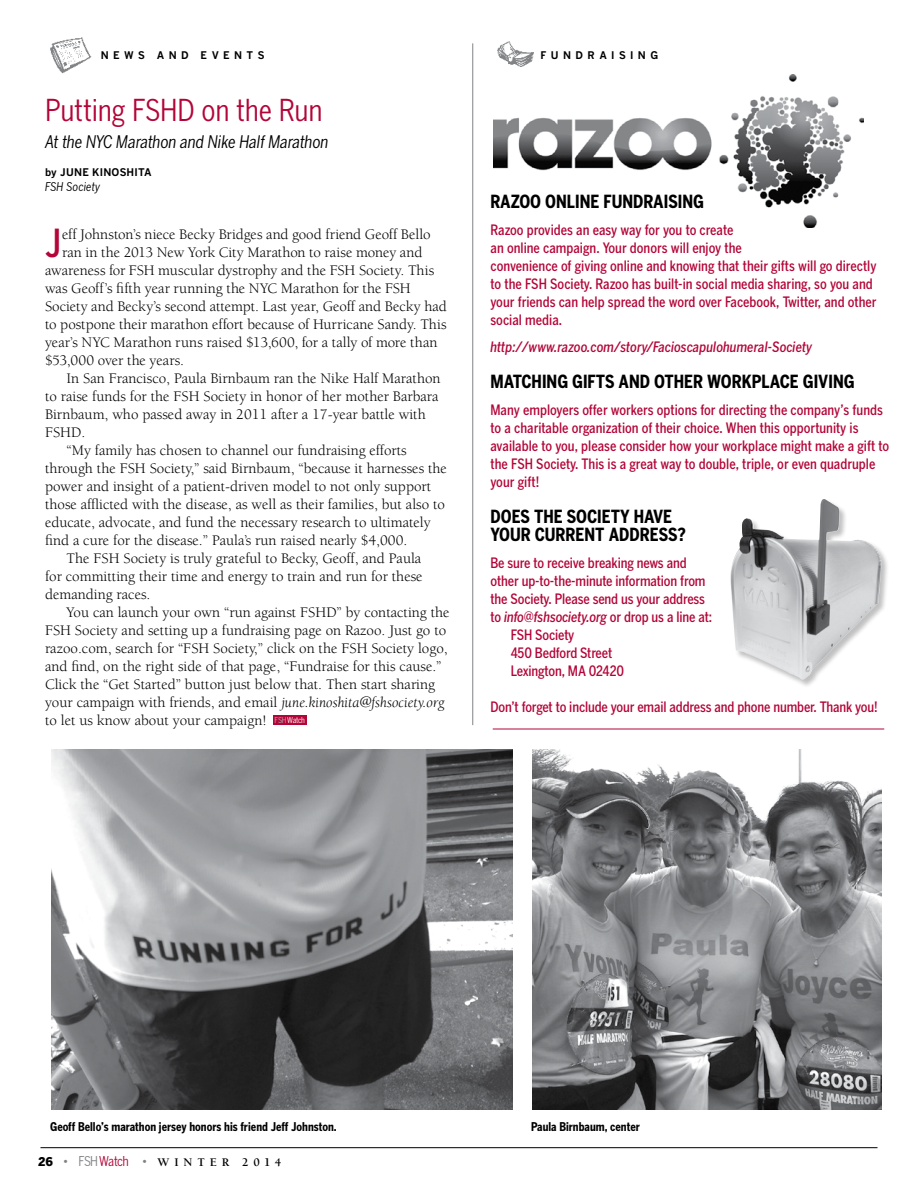
<style>
.page{position:relative;width:918px;height:1188px;background:#fff}
.page>*{position:absolute;margin:0;border:0;box-sizing:border-box;transform-origin:0 0}
.t1{font:500 condensed 38.4px "Benton Gothic";color:#b30538}
.t2{font:condensed 30px "Benton Gothic";letter-spacing:-.01em;color:#b30538}
.t3{font:700 condensed 18px/18px "Benton Gothic";color:#000}
.t4{font:italic condensed 17.25px "Benton Gothic";letter-spacing:-.02em;color:#000}
.t5{font:15px "Berkeley Std";color:#000}
.t6{font:500 condensed 14.25px/18px "Benton Gothic";color:#b30538}
.t7{font:italic 500 condensed 14.25px "Benton Gothic";color:#b30538}
.t8{font:700 condensed 12px "Benton Gothic";color:#000}
.t9{font:700 12px "Berkeley Std";color:#000}
.t10{font:italic condensed 12px "Benton Gothic";letter-spacing:.01em;color:#000}
.t11{font:700 10.5px "Benton Gothic";letter-spacing:.415em;color:#000}
.t12{font:700 10.5px "Benton Gothic";letter-spacing:.015em;color:#000}
.t13{font:condensed 8.1px "Benton Gothic";letter-spacing:-.03em;color:#fff}
.s1{font-style:italic}
.s2{color:#b1b3b6}
.s3{font-style:normal}
.s4{font-family:"Benton Gothic";font-weight:900}
.s5{font-family:"Benton Gothic";font-weight:900;font-size:7.5px;color:#808284}
.s6{font-family:"Benton Gothic";font-weight:400;font-stretch:condensed;font-size:13.5px;color:#808284}
.s7{font-family:"Benton Gothic";font-weight:400;font-stretch:condensed;font-size:13.5px;color:#b30538}
</style>
<div class="page">
<hr style="left:40px;top:1147px;width:838px;height:1px;background:#000">
<img style="left:494px;top:74px;width:369px;height:153px">
<img style="left:498px;top:42px;width:35px;height:24px">
<img style="left:532px;top:750px;width:350px;height:360px">
<img style="left:52px;top:750px;width:460px;height:360px">
<hr style="left:473px;top:43px;width:1px;height:682px;background:#808284">
<img style="left:50px;top:37px;width:42px;height:37px">
<div style="left:730px;top:499px;width:160px;height:189px;background:#000;opacity:.25"></div>
<img style="left:730px;top:499px;width:151px;height:181px">
<hr style="left:493px;top:729px;width:391px;height:1px;background:#b30538">
<div style="left:273px;top:716px;width:34px;height:9px;background:#b30538"></div>
<p class="t11" style="left:101px;top:48px;width:165px">NEW S AND EVENTS</p>
<h2 class="t2" style="left:45px;top:93px;width:279px">Putting FSHD on the Run</h2>
<p class="t4" style="left:45px;top:132px;width:285px">At the NYC Marathon and Nike Half Marathon</p>
<p class="t12" style="left:45px;top:165px;width:108px">BY JUNE KINOSHITA</p>
<p class="t10" style="left:45px;top:179px;width:57px">FSH Society</p>
<h1 class="t1" style="left:45px;top:220px;width:18px">J</h1>
<p class="t5" style="left:62px;top:226px;width:370px">eff Johnston’s niece Becky Bridges and good friend Geoff Bello</p>
<p class="t5" style="left:62px;top:244px;width:362px">ran in the 2013 New York City Marathon to raise money and</p>
<p class="t5" style="left:45px;top:262px;width:391px">awareness for FSH muscular dystrophy and the FSH Society. This</p>
<p class="t5" style="left:45px;top:280px;width:367px">was Geoff’s fifth year running the NYC Marathon for the FSH</p>
<p class="t5" style="left:45px;top:298px;width:403px">Society and Becky’s second attempt. Last year, Geoff and Becky had</p>
<p class="t5" style="left:45px;top:316px;width:403px">to postpone their marathon effort because of Hurricane Sandy. This</p>
<p class="t5" style="left:45px;top:334px;width:394px">year’s NYC Marathon runs raised $13,600, for a tally of more than</p>
<p class="t5" style="left:45px;top:352px;width:141px">$53,000 over the years.</p>
<p class="t5" style="left:67px;top:370px;width:376px">In San Francisco, Paula Birnbaum ran the Nike Half Marathon</p>
<p class="t5" style="left:45px;top:388px;width:395px">to raise funds for the FSH Society in honor of her mother Barbara</p>
<p class="t5" style="left:45px;top:406px;width:382px">Birnbaum, who passed away in 2011 after a 17-year battle with</p>
<p class="t5" style="left:45px;top:424px;width:42px">FSHD.</p>
<p class="t5" style="left:67px;top:442px;width:342px">“My family has chosen to channel our fundraising efforts</p>
<p class="t5" style="left:45px;top:460px;width:404px">through the FSH Society,” said Birnbaum, “because it harnesses the</p>
<p class="t5" style="left:45px;top:478px;width:388px">power and insight of a patient-driven model to not only support</p>
<p class="t5" style="left:45px;top:496px;width:402px">those afflicted with the disease, as well as their families, but also to</p>
<p class="t5" style="left:45px;top:514px;width:387px">educate, advocate, and fund the necessary research to ultimately</p>
<p class="t5" style="left:45px;top:532px;width:364px">find a cure for the disease.” Paula’s run raised nearly $4,000.</p>
<p class="t5" style="left:67px;top:550px;width:356px">The FSH Society is truly grateful to Becky, Geoff, and Paula</p>
<p class="t5" style="left:45px;top:568px;width:379px">for committing their time and energy to train and run for these</p>
<p class="t5" style="left:45px;top:586px;width:107px">demanding races.</p>
<p class="t5" style="left:67px;top:604px;width:385px">You can launch your own “run against FSHD” by contacting the</p>
<p class="t5" style="left:45px;top:622px;width:403px">FSH Society and setting up a fundraising page on Razoo. Just go to</p>
<p class="t5" style="left:45px;top:640px;width:404px">razoo.com, search for “FSH Society,” click on the FSH Society logo,</p>
<p class="t5" style="left:45px;top:658px;width:398px">and find, on the right side of that page, “Fundraise for this cause.”</p>
<p class="t5" style="left:45px;top:676px;width:392px">Click the “Get Started” button just below that. Then start sharing</p>
<p class="t5" style="left:45px;top:694px;width:401px">your campaign with friends, and email <span class="s1">june.kinoshita@fshsociety.org</span></p>
<p class="t5" style="left:45px;top:712px;width:223px">to let us know about your campaign!</p>
<p class="t13" style="left:275px;top:715px;width:32px"><span class="s2">FSH</span>Watch</p>
<p class="t11" style="left:540px;top:48px;width:119px">FU NDR AISING</p>
<p class="t3" style="left:490px;top:192px;width:152px">RAZOO ONLINE FUNDRAISI</p>
<p class="t3" style="left:682px;top:192px;width:17px">NG</p>
<p class="t6" style="left:490px;top:220px;width:388px">Razoo provides an easy way for you to create<br>an online campaign. Your donors will enjoy the<br>convenience of giving online and knowing that their gifts will go directly to the FSH Society. Razoo has built-in social media sharing, so you and your friends can help spread the word over Facebook, Twitter, and other social media.</p>
<p class="t7" style="left:490px;top:338px;width:323px">http://www.razoo.com/story/Facioscapulohumeral-Society</p>
<p class="t3" style="left:490px;top:372px;width:23px">MATCHI</p>
<p class="t3" style="left:547px;top:372px;width:35px">NG GIFTS</p>
<p class="t3" style="left:619px;top:372px;width:100px">ANDOTHER WORKPLAC</p>
<p class="t3" style="left:790px;top:372px;width:64px">E GIVING</p>
<p class="t6" style="left:490px;top:400px;width:400px">Many employers offer workers options for directing the company’s funds to a charitable organization of their choice. When this opportunity is available to you, please consider how your workplace might make a gift to the FSH Society. This is a great way to double, triple, or even quadruple your gift!</p>
<p class="t3" style="left:490px;top:507px;width:183px">DOES TH E SOCI ETY HAVE<br>YOUR CURRENT ADDR</p>
<p class="t3" style="left:650px;top:525px;width:38px">ESS?</p>
<p class="t6" style="left:490px;top:553px;width:198px">Be sure to receive breaking news and</p>
<p class="t6" style="left:490px;top:571px;width:217px">other up-to-the-minute information from</p>
<p class="t6" style="left:490px;top:589px;width:216px">the Society. Please send us your address</p>
<p class="t7" style="left:490px;top:608px;width:223px"><span class="s3">to</span> info@fshsociety.org <span class="s3">or drop us a line at:</span></p>
<p class="t6" style="left:511px;top:625px;width:65px">FSH Society</p>
<p class="t6" style="left:511px;top:643px;width:103px">450 Bedford Street</p>
<p class="t6" style="left:511px;top:661px;width:115px">Lexington, MA 02420</p>
<p class="t6" style="left:490px;top:697px;width:389px">Don’t forget to include your email address and phone number. Thank you!</p>
<p class="t8" style="left:50px;top:1119px;width:288px">GEOFF BELLO’S MARATHON JERSEY HONORS HIS FRIEND JEFF JOHNSTON.</p>
<p class="t8" style="left:531px;top:1119px;width:111px">PAULA BIRNBAUM, CENTER</p>
<p class="t9" style="left:38px;top:1155px;width:245px"><span class="s4">26</span> <span class="s5">•</span> <span class="s6">FSH</span><span class="s7">Watch</span> <span class="s5">•</span> W I N T E R 2 014</p>
</div>
